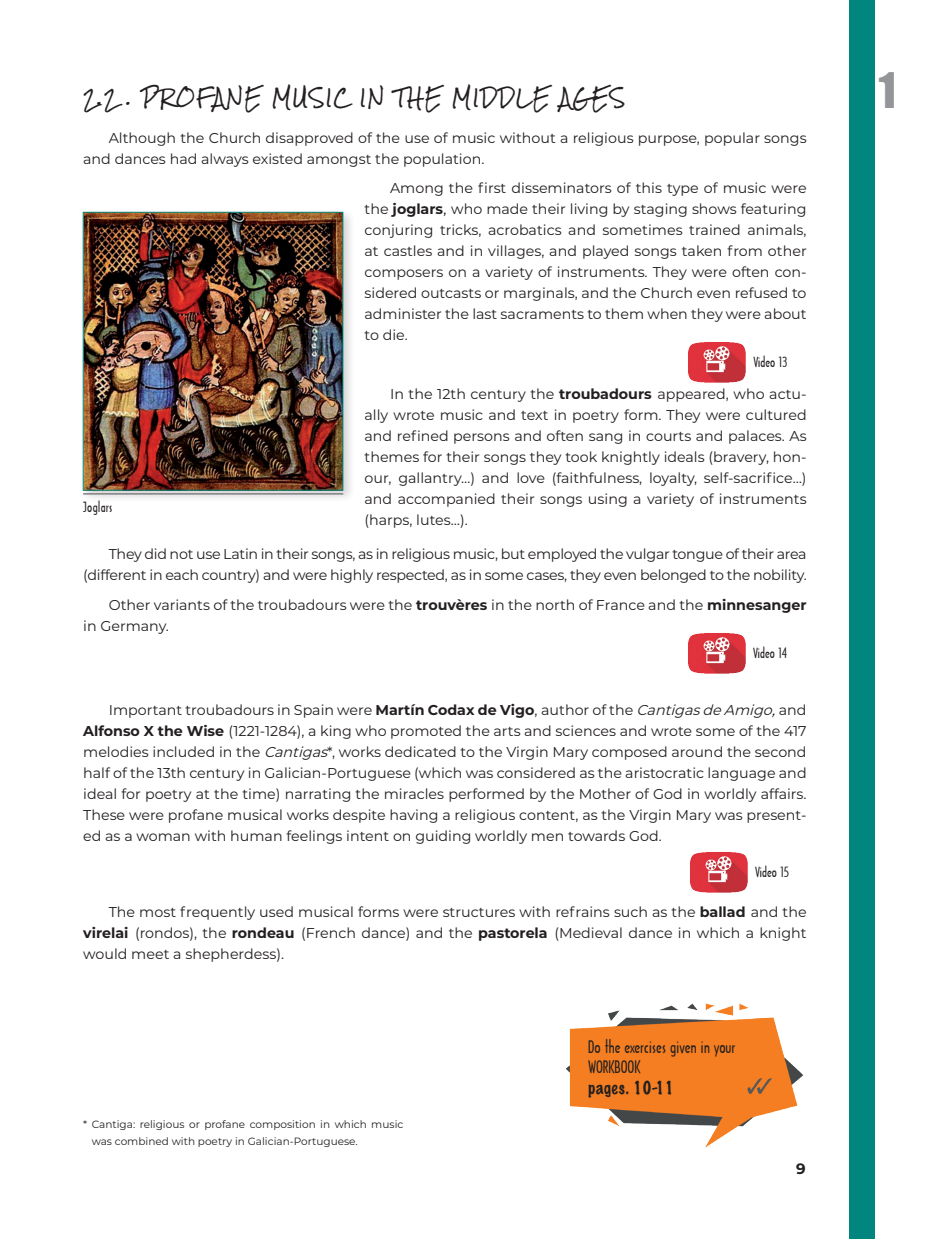
<style>
.page{position:relative;width:939px;height:1239px;background:#fff}
.page>*{position:absolute;margin:0;border:0;box-sizing:border-box;transform-origin:0 0}
.t1{font:45px "Impact";color:#939598}
.titol_bloque{font:18px "Rock Salt";letter-spacing:.07em;color:#231f20}
.requadres_quadern{font:16.5px/19.5px "Architecture Plain";color:#231f20}
.requadres_quadern-2{font:100 16.5px "Marker Felt";letter-spacing:.025em;color:#231f20}
.t2{font:700 15px "Montserrat";color:#231f20}
.continguts{font:14.25px/21px "Montserrat";color:#231f20;text-align:justify}
.continguts-2{font:14.25px/21px "Montserrat";letter-spacing:-.02em;color:#231f20;text-align:right}
.requadres_quadern-3{font:13.5px "Architecture Plain";color:#231f20}
.peu_foto{font:13.5px "Architecture Plain";letter-spacing:.015em;color:#231f20}
.continguts-3{font:10.5px/16.5px "Montserrat";color:#231f20}
.s1{font-weight:700}
.s2{font-style:italic}
</style>
<div class="page">
<div style="left:848px;top:0;width:26px;height:1238px;background:#00867e"></div>
<div style="left:79px;top:208px;width:276px;height:295px;background:#231f20;opacity:.2"></div>
<img style="left:85px;top:214px;width:256px;height:274px">
<div style="left:83px;top:212px;width:260px;height:278px;border:1px solid #00867e"></div>
<img style="left:566px;top:1003px;width:238px;height:145px">
<img style="left:688px;top:342px;width:58px;height:41px">
<img style="left:688px;top:633px;width:57px;height:41px">
<img style="left:690px;top:852px;width:57px;height:41px">
<hr style="left:83px;top:493px;width:260px;height:1px;background:#808285">
<svg style="left:747px;top:1077px;width:24px;height:16px"></svg>
<p class="titol_bloque" style="left:83px;top:88px;width:543px">2.2 . PROFANE MUSIC IN THE MIDDLE AGES</p>
<h1 class="t1" style="left:878px;top:55px;width:19px">1</h1>
<p class="continguts" style="left:83px;top:127px;width:724px;text-indent:26px">Although the Church disapproved of the use of music without a religious purpose, popular songs and dances had always existed amongst the population.</p>
<p class="continguts" style="left:364px;top:177px;width:443px;text-indent:26px">Among the first disseminators of this type of music were the <span class="s1">joglars</span>, who made their living by staging shows featuring conjuring tricks, acrobatics and sometimes trained animals, at castles and in villages, and played songs taken from other composers on a variety of instruments. They were often con&shy;sidered outcasts or marginals, and the Church even refused to administer the last sacraments to them when they were about to die.</p>
<p class="requadres_quadern-3" style="left:753px;top:354px;width:35px">Video 13</p>
<p class="continguts" style="left:364px;top:383px;width:443px;text-indent:26px">In the 12th century the <span class="s1">troubadours</span> appeared, who actu&shy;ally wrote music and text in poetry form. They were cultured and refined persons and often sang in courts and palaces. As themes for their songs they took knightly ideals (bravery, hon&shy;our, gallantry…) and love (faithfulness, loyalty, self-sacrifice…) and accompanied their songs using a variety of instruments (harps, lutes…).</p>
<p class="continguts-2" style="left:83px;top:543px;width:724px">They did not use Latin in their songs, as in religious music, but employed the vulgar tongue of their area (different in each country) and were highly respected, as in some cases, they even belonged to the nobility.</p>
<p class="continguts" style="left:83px;top:593px;width:724px;text-indent:26px">Other variants of the troubadours were the <span class="s1">trouvères</span> in the north of France and the <span class="s1">minnesanger </span>in Germany.</p>
<p class="peu_foto" style="left:83px;top:498px;width:31px">Joglars</p>
<p class="requadres_quadern-3" style="left:752px;top:644px;width:36px">Video 14</p>
<p class="continguts" style="left:83px;top:699px;width:724px;text-indent:26px">Important troubadours in Spain were <span class="s1">Martín Codax de Vigo</span>, author of the <span class="s2">CantigasdeAmigo,</span>and <span class="s1">Alfonso X the Wise</span> (1221-1284), a king who promoted the arts and sciences and wrote some of the 417 melodies included in the <span class="s2">Cantigas</span>*, works dedicated to the Virgin Mary composed around the second half of the 13th century in Galician-Portuguese (which was considered as the aristocratic language and ideal for poetry at the time) narrating the miracles performed by the Mother of God in worldly affairs.<br>These were profane musical works despite having a religious content, as the Virgin Mary was present&shy;ed as a woman with human feelings intent on guiding worldly men towards God.</p>
<p class="requadres_quadern-3" style="left:754px;top:863px;width:36px">Video 15</p>
<p class="continguts" style="left:83px;top:901px;width:724px;text-indent:26px">The most frequently used musical forms were structures with refrains such as the <span class="s1">ballad</span> and the <span class="s1">virelai</span> (rondos), the <span class="s1">rondeau</span> (French dance) and the <span class="s1">pastorela</span> (Medieval dance in which a knight would meet a shepherdess).</p>
<p class="continguts-3" style="left:92px;top:1115px;width:313px;text-indent:-9px">* Cantiga: religious or profane composition in which music was combined with poetry in Galician-Portuguese.</p>
<p class="requadres_quadern" style="left:588px;top:1036px;width:149px">Do the exercises given in your<br>WORKBOOK</p>
<p class="requadres_quadern-2" style="left:588px;top:1073px;width:87px">pages. 10-11</p>
<p class="t2" style="left:795px;top:1157px;width:11px">9</p>
</div>
